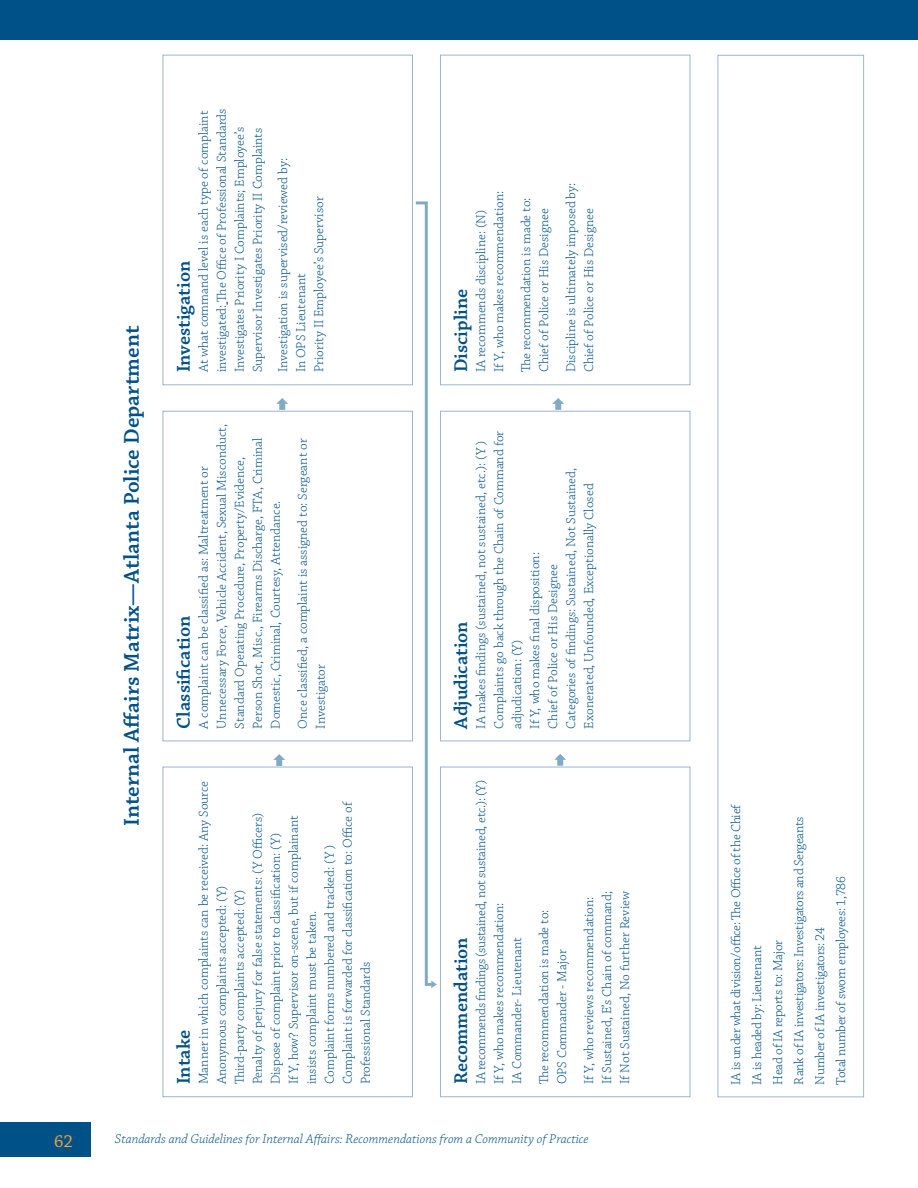
<style>
.page{position:relative;width:918px;height:1188px;background:#fff}
.page>*{position:absolute;margin:0;border:0;box-sizing:border-box;transform-origin:0 0}
.L2_Headings{font:600 22.5px "Chaparral Pro";color:#005187}
.L3_Heading{font:600 19.5px "Chaparral Pro";color:#005187}
.L1_Body_Copy{font:600 19.5px "Chaparral Pro";color:#005187}
.t1{font:18px "Chaparral Pro";color:#faa634}
.L1_Body_Copy-2{font:300 13.5px/18px "Chaparral Pro";color:#005187}
.L1_Body_Copy-3{font:300 13.5px "Chaparral Pro";letter-spacing:-.02em;color:#005187}
.t2{font:italic 300 13.5px "Chaparral Pro";color:#005187}
</style>
<div class="page">
<div style="left:0;top:0;width:918px;height:40px;background:#005187"></div>
<div style="left:0;top:1122px;width:91px;height:35px;background:#005187"></div>
<hr style="left:917px;top:0;width:1px;height:40px;background:#faa634">
<div style="left:163px;top:411px;width:250px;height:330px;border:1px solid #9cb4d2"></div>
<div style="left:440px;top:411px;width:250px;height:330px;border:1px solid #9cb4d2"></div>
<div style="left:163px;top:55px;width:250px;height:330px;border:1px solid #9cb4d2"></div>
<div style="left:440px;top:55px;width:250px;height:330px;border:1px solid #9cb4d2"></div>
<div style="left:163px;top:767px;width:250px;height:330px;border:1px solid #9cb4d2"></div>
<div style="left:718px;top:55px;width:146px;height:1042px;border:1px solid #9cb4d2"></div>
<div style="left:440px;top:767px;width:250px;height:330px;border:1px solid #9cb4d2"></div>
<svg style="left:273px;top:754px;width:12px;height:12px"></svg>
<svg style="left:554px;top:754px;width:12px;height:12px"></svg>
<svg style="left:552px;top:398px;width:12px;height:12px"></svg>
<svg style="left:276px;top:398px;width:12px;height:12px"></svg>
<svg style="left:415px;top:201px;width:22px;height:787px"></svg>
<p class="L2_Headings" style="left:119px;top:826px;width:502px;rotate:-90deg">Internal Affairs Matrix—Atlanta Police Department</p>
<p class="L1_Body_Copy-2" style="left:195px;top:372px;width:266px;rotate:-90deg">At what command level is each type of complaint investigated: The Office of Professional Standards Investigates Priority I Complaints; Employee’s Supervisor Investigates Priority II Complaints</p>
<p class="L1_Body_Copy" style="left:173px;top:372px;width:113px;rotate:-90deg">Investigation</p>
<p class="L1_Body_Copy-2" style="left:275px;top:372px;width:216px;rotate:-90deg">Investigation is supervised/reviewed by:</p>
<p class="L1_Body_Copy-2" style="left:293px;top:372px;width:101px;rotate:-90deg">In OPS Lieutenant</p>
<p class="L1_Body_Copy-2" style="left:311px;top:372px;width:177px;rotate:-90deg">Priority II Employee’s Supervisor</p>
<p class="L3_Heading" style="left:173px;top:729px;width:114px;rotate:-90deg">Classification</p>
<p class="L1_Body_Copy-2" style="left:195px;top:729px;width:306px;rotate:-90deg">A complaint can be classified as: Maltreatment or Unnecessary Force, Vehicle Accident, Sexual Misconduct, Standard Operating Procedure, Property/Evidence, Person Shot, Misc., Firearms Discharge, FTA, Criminal Domestic, Criminal, Courtesy, Attendance.</p>
<p class="L1_Body_Copy-2" style="left:294px;top:729px;width:291px;rotate:-90deg">Once classified, a complaint is assigned to: Sergeant or<br>Investigator</p>
<p class="L3_Heading" style="left:173px;top:1084px;width:56px;rotate:-90deg">Intake</p>
<p class="L1_Body_Copy-2" style="left:195px;top:1084px;width:305px;rotate:-90deg">Manner in which complaints can be received: Any Source</p>
<p class="L1_Body_Copy-2" style="left:339px;top:1084px;width:284px;rotate:-90deg">Complaint is forwarded for classification to: Office of<br>Professional Standards</p>
<p class="L1_Body_Copy-2" style="left:249px;top:1084px;width:273px;rotate:-90deg">Penalty of perjury for false statements: (Y Officers)</p>
<p class="L1_Body_Copy-2" style="left:285px;top:1084px;width:270px;rotate:-90deg">If Y, how? Supervisor on-scene, but if complainant insists complaint must be taken.</p>
<p class="L1_Body_Copy-2" style="left:267px;top:1084px;width:253px;rotate:-90deg">Dispose of complaint prior to classification: (Y)</p>
<p class="L1_Body_Copy-2" style="left:321px;top:1084px;width:241px;rotate:-90deg">Complaint forms numbered and tracked: (Y )</p>
<p class="L1_Body_Copy-2" style="left:213px;top:1084px;width:200px;rotate:-90deg">Anonymous complaints accepted: (Y)</p>
<p class="L1_Body_Copy-2" style="left:231px;top:1084px;width:196px;rotate:-90deg">Third-party complaints accepted: (Y)</p>
<p class="L1_Body_Copy-2" style="left:491px;top:372px;width:183px;rotate:-90deg">If Y, who makes recommendation:</p>
<p class="L1_Body_Copy-2" style="left:518px;top:372px;width:176px;rotate:-90deg">The recommendation is made to:</p>
<p class="L1_Body_Copy-2" style="left:536px;top:372px;width:166px;rotate:-90deg">Chief of Police or His Designee</p>
<p class="L1_Body_Copy-2" style="left:473px;top:372px;width:164px;rotate:-90deg">IA recommends discipline: (N)</p>
<p class="L1_Body_Copy" style="left:450px;top:372px;width:85px;rotate:-90deg">Discipline</p>
<p class="L1_Body_Copy-2" style="left:563px;top:372px;width:191px;rotate:-90deg">Discipline is ultimately imposed by:</p>
<p class="L1_Body_Copy-2" style="left:581px;top:372px;width:166px;rotate:-90deg">Chief of Police or His Designee</p>
<p class="L1_Body_Copy-2" style="left:473px;top:729px;width:289px;rotate:-90deg">IA makes findings (sustained, not sustained, etc.): (Y )</p>
<p class="L1_Body_Copy-2" style="left:491px;top:729px;width:299px;rotate:-90deg">Complaints go back through the Chain of Command for adjudication: (Y)</p>
<p class="L1_Body_Copy-2" style="left:563px;top:729px;width:262px;rotate:-90deg">Categories of findings: Sustained, Not Sustained,<br>Exonerated, Unfounded, Exceptionally Closed</p>
<p class="L1_Body_Copy-2" style="left:527px;top:729px;width:178px;rotate:-90deg">If Y, who makes final disposition:</p>
<p class="L1_Body_Copy-2" style="left:545px;top:729px;width:166px;rotate:-90deg">Chief of Police or His Designee</p>
<p class="L3_Heading" style="left:450px;top:729px;width:109px;rotate:-90deg">Adjudication</p>
<p class="L3_Heading" style="left:450px;top:1084px;width:149px;rotate:-90deg">Recommendation</p>
<p class="L1_Body_Copy-3" style="left:474px;top:1084px;width:306px;rotate:-90deg">IA recommends findings (sustained, not sustained, etc.): (Y)</p>
<p class="L1_Body_Copy-2" style="left:491px;top:1084px;width:183px;rotate:-90deg">If Y, who makes recommendation:</p>
<p class="L1_Body_Copy-2" style="left:509px;top:1084px;width:149px;rotate:-90deg">IA Commander- Lieutenant</p>
<p class="L1_Body_Copy-2" style="left:536px;top:1084px;width:176px;rotate:-90deg">The recommendation is made to:<br>OPS Commander - Major</p>
<p class="L1_Body_Copy-2" style="left:581px;top:1084px;width:195px;rotate:-90deg">If Y, who reviews recommendation:<br>If Sustained, E’s Chain of command;</p>
<p class="L1_Body_Copy-2" style="left:617px;top:1084px;width:195px;rotate:-90deg">If Not Sustained, No further Review</p>
<p class="t1" style="left:54px;top:1132px;width:20px">62</p>
<p class="t2" style="left:115px;top:1131px;width:475px">Standards and Guidelines for Internal Affairs: Recommendations from a Community of Practice</p>
<p class="L1_Body_Copy-3" style="left:729px;top:1085px;width:282px;rotate:-90deg">IA is under what division/office: The Office of the Chief</p>
<p class="L1_Body_Copy-3" style="left:750px;top:1085px;width:140px;rotate:-90deg">IA is headed by: Lieutenant</p>
<p class="L1_Body_Copy-3" style="left:771px;top:1085px;width:146px;rotate:-90deg">Head of IA reports to: Major</p>
<p class="L1_Body_Copy-3" style="left:792px;top:1085px;width:270px;rotate:-90deg">Rank of IA investigators: Investigators and Sergeants</p>
<p class="L1_Body_Copy-3" style="left:813px;top:1085px;width:159px;rotate:-90deg">Number of IA investigators: 24</p>
<p class="L1_Body_Copy-3" style="left:834px;top:1085px;width:210px;rotate:-90deg">Total number of sworn employees: 1,786</p>
</div>
